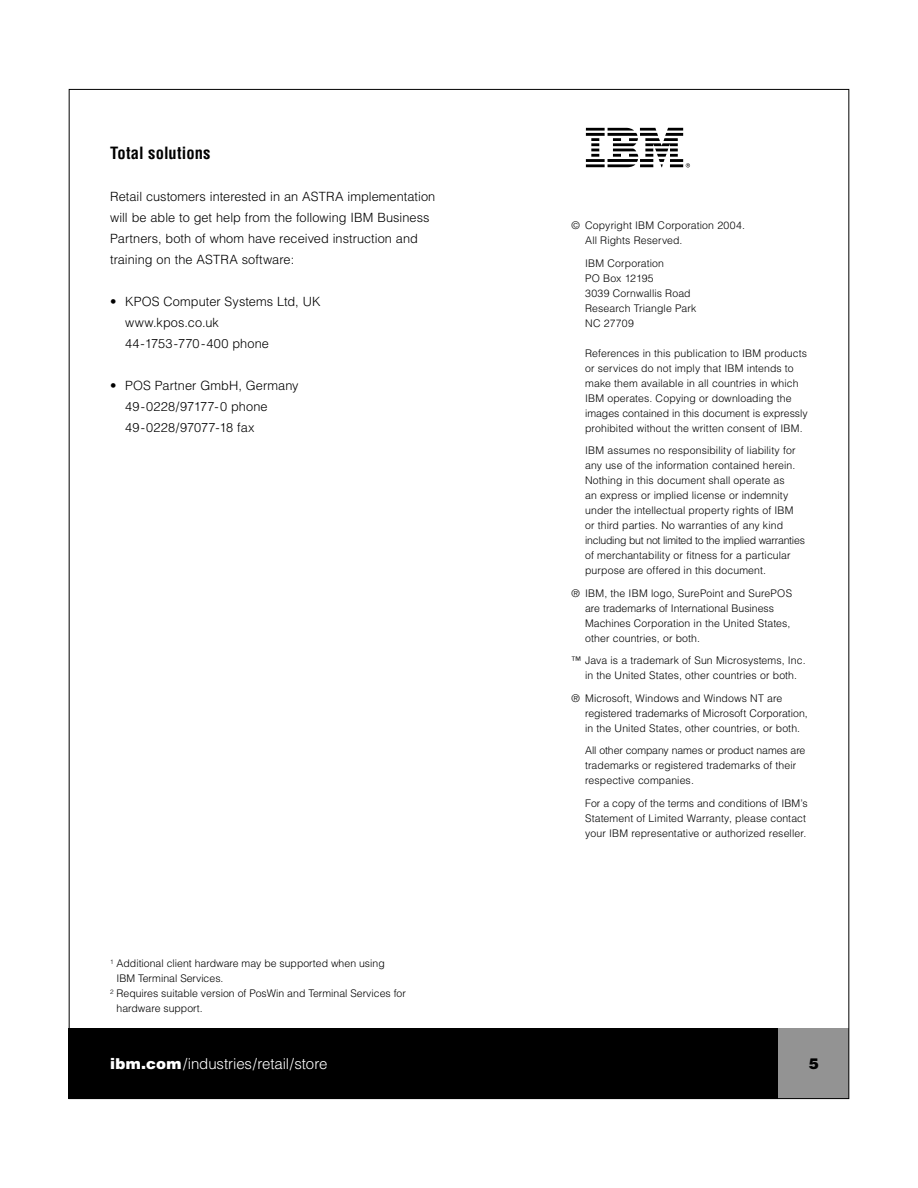
<style>
.page{position:relative;width:918px;height:1188px;background:#fff}
.page>*{position:absolute;margin:0;border:0;box-sizing:border-box;transform-origin:0 0}
.Main{font:700 condensed 16.5px "Helvetica";letter-spacing:.005em;color:#000}
.t1{font:300 15px "Helvetica";letter-spacing:-.005em;color:#fff}
.t2{font:900 15px "Helvetica";color:#000}
.BR_2_3_column_Helvetica_text{font:300 12.75px/21px "Helvetica";letter-spacing:.005em;color:#000}
.Footnote{font:300 10.5px/15px "Helvetica";letter-spacing:.01em;color:#000}
.s1{font-weight:900}
</style>
<div class="page">
<svg style="left:586px;top:128px;width:104px;height:40px"></svg>
<div style="left:69px;top:1028px;width:780px;height:71px;background:#000"></div>
<div style="left:778px;top:1028px;width:71px;height:71px;background:#939393"></div>
<p class="Main" style="left:110px;top:143px;width:102px">Total solutions</p>
<p class="BR_2_3_column_Helvetica_text" style="left:110px;top:186px;width:327px">Retail customers interested in an ASTRA implementation will be able to get help from the following IBM Business Partners, both of whom have received instruction and training on the ASTRA software:</p>
<p class="BR_2_3_column_Helvetica_text" style="left:110px;top:291px;width:212px">• KPOS Computer Systems Ltd, UK</p>
<p class="BR_2_3_column_Helvetica_text" style="left:125px;top:312px;width:95px">www.kpos.co.uk</p>
<p class="BR_2_3_column_Helvetica_text" style="left:125px;top:333px;width:145px">44-1753-770-400 phone</p>
<p class="BR_2_3_column_Helvetica_text" style="left:110px;top:375px;width:190px">• POS Partner GmbH, Germany</p>
<p class="BR_2_3_column_Helvetica_text" style="left:125px;top:396px;width:144px">49-0228/97177-0 phone</p>
<p class="BR_2_3_column_Helvetica_text" style="left:125px;top:417px;width:131px">49-0228/97077-18 fax</p>
<p class="Footnote" style="left:117px;top:956px;width:270px;text-indent:-6px"><sup>1</sup> Additional client hardware may be supported when using<br>IBM Terminal Services.</p>
<p class="Footnote" style="left:117px;top:986px;width:291px;text-indent:-6px"><sup>2</sup> Requires suitable version of PosWin and Terminal Services for hardware support.</p>
<p class="Footnote" style="left:585px;top:218px;width:161px;text-indent:-14px">© Copyright IBM Corporation 2004.<br>All Rights Reserved.</p>
<p class="Footnote" style="left:585px;top:256px;width:113px">IBM Corporation<br>PO Box 12195<br>3039 Cornwallis Road<br>Research Triangle Park<br>NC 27709</p>
<p class="Footnote" style="left:585px;top:346px;width:224px">References in this publication to IBM products or services do not imply that IBM intends to make them available in all countries in which IBM operates. Copying or downloading the images contained in this document is expressly prohibited without the written consent of IBM.</p>
<p class="Footnote" style="left:585px;top:443px;width:221px">IBM assumes no responsibility of liability for any use of the information contained herein.<br>Nothing in this document shall operate as<br>an express or implied license or indemnity under the intellectual property rights of IBM or third parties. No warranties of any kind including but not limited to the implied warranties of merchantability or fitness for a particular purpose are offered in this document.</p>
<p class="Footnote" style="left:585px;top:586px;width:208px;text-indent:-14px">® IBM, the IBM logo, SurePoint and SurePOS are trademarks of International Business Machines Corporation in the United States, other countries, or both.</p>
<p class="Footnote" style="left:572px;top:653px;width:236px;text-align:center">™ Java is a trademark of Sun Microsystems, Inc. in the United States, other countries or both.</p>
<p class="Footnote" style="left:585px;top:691px;width:224px;text-indent:-14px">® Microsoft, Windows and Windows NT are registered trademarks of Microsoft Corporation, in the United States, other countries, or both.</p>
<p class="Footnote" style="left:585px;top:743px;width:222px">All other company names or product names are trademarks or registered trademarks of their respective companies.</p>
<p class="Footnote" style="left:585px;top:796px;width:224px">For a copy of the terms and conditions of IBM’s<br>Statement of Limited Warranty, please contact your IBM representative or authorized reseller.</p>
<p class="t1" style="left:110px;top:1055px;width:219px"><span class="s1">ibm.com</span>/industries/retail/store</p>
<h2 class="t2" style="left:809px;top:1054px;width:12px">5</h2>
</div>
